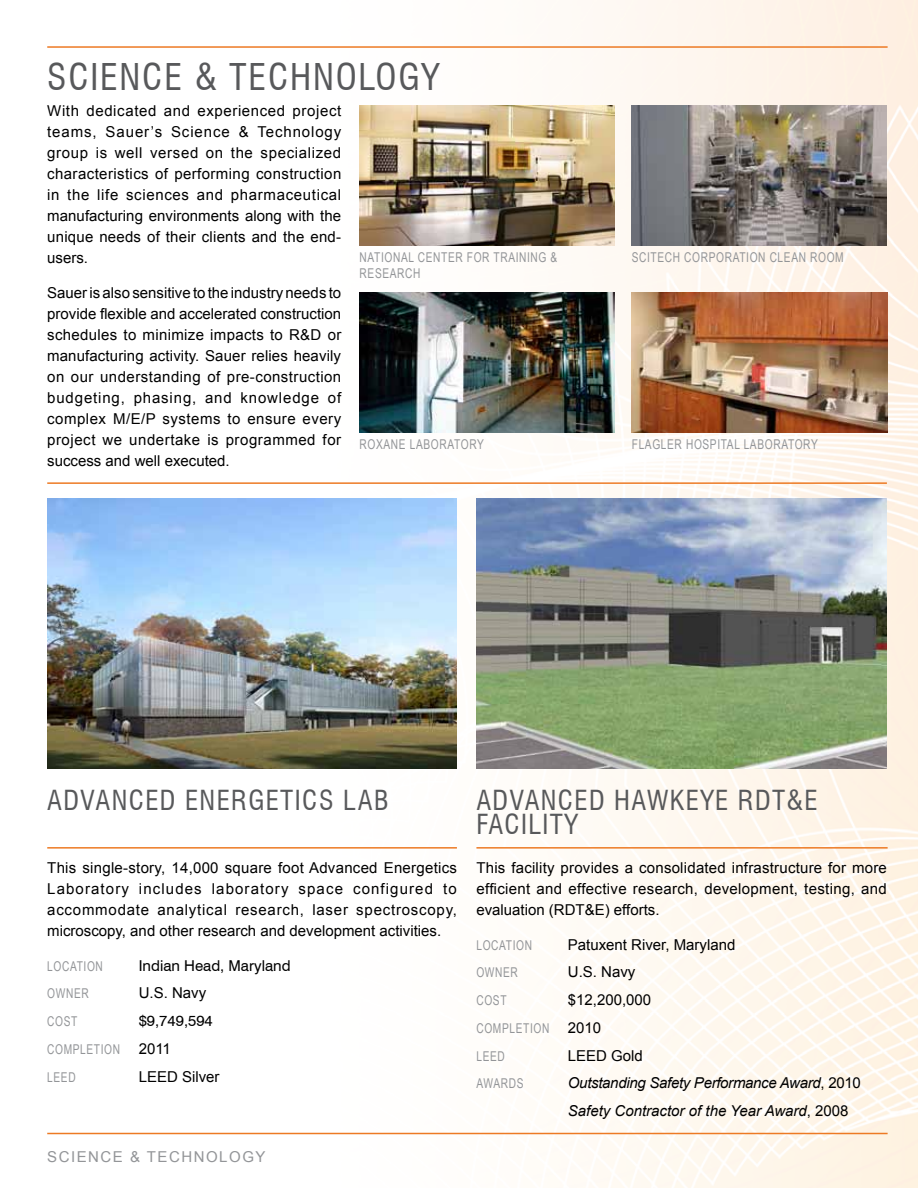
<style>
.page{position:relative;width:918px;height:1188px;background:#fff}
.page>*{position:absolute;margin:0;border:0;box-sizing:border-box;transform-origin:0 0}
.t1{font:condensed 36px "Swiss 721 BT";letter-spacing:.05em;color:#58595b}
.t2{font:condensed 27px/24px "Swiss 721 BT";letter-spacing:.05em;color:#58595b}
.t3{font:15px/21px "Arial";letter-spacing:.015em;color:#000;text-align:justify}
.t4{font:italic 15px/27.8px "Arial";letter-spacing:-.02em;color:#000}
.t5{font:15px "Swiss 721 BT";color:#000}
.t6{font:15px "Arial";letter-spacing:.1em;color:#939598}
.t7{font:13.5px/16.5px "Arial Narrow";letter-spacing:.05em;color:#939598;scale:.92 1}
.s1{font-style:normal}
</style>
<div class="page">
<img style="left:47px;top:0;width:871px;height:1188px">
<hr style="left:47px;top:1133px;width:841px;height:1px;background:#ed7a24">
<hr style="left:47px;top:46px;width:841px;height:2px;background:#ed7a24">
<img style="left:360px;top:105px;width:254px;height:141px">
<img style="left:360px;top:293px;width:254px;height:140px">
<img style="left:632px;top:105px;width:255px;height:141px">
<img style="left:631px;top:293px;width:257px;height:140px">
<hr style="left:47px;top:482px;width:840px;height:2px;background:#ed7a24">
<hr style="left:47px;top:847px;width:410px;height:2px;background:#ed7a24">
<hr style="left:476px;top:847px;width:412px;height:2px;background:#ed7a24">
<img style="left:47px;top:498px;width:410px;height:271px">
<img style="left:476px;top:498px;width:411px;height:271px">
<h1 class="t1" style="left:47px;top:55px;width:394px">SCIENCE &amp; TECHNOLOGY</h1>
<p class="t3" style="left:47px;top:100px;width:296px">With dedicated and experienced project teams, Sauer’s Science &amp; Technology group is well versed on the specialized characteristics of performing construction in the life sciences and pharmaceutical manufacturing environments along with the unique needs of their clients and the end&shy;users.</p>
<p class="t3" style="left:47px;top:282px;width:296px">Sauer is also sensitive to the industry needs to provide flexible and accelerated construction schedules to minimize impacts to R&amp;D or manufacturing activity. Sauer relies heavily on our understanding of pre-construction budgeting, phasing, and knowledge of complex M/E/P systems to ensure every project we undertake is programmed for success and well executed.</p>
<p class="t7" style="left:360px;top:248px;width:216px">NATIONAL CENTER FOR TRAINING &amp;<br>RESEARCH</p>
<p class="t7" style="left:360px;top:436px;width:137px">ROXANE LABORATORY</p>
<p class="t7" style="left:632px;top:248px;width:232px">SCITECH CORPORATION CLEAN ROOM</p>
<p class="t7" style="left:632px;top:436px;width:204px">FLAGLER HOSPITAL LABORATORY</p>
<h2 class="t2" style="left:47px;top:788px;width:311px">ADVANCED ENERGETICS LAB</h2>
<h2 class="t2" style="left:476px;top:788px;width:343px">ADVANCED HAWKEYE RDT&amp;E<br>FACILITY</h2>
<p class="t3" style="left:47px;top:857px;width:411px">This single-story, 14,000 square foot Advanced Energetics Laboratory includes laboratory space configured to accommodate analytical research, laser spectroscopy, microscopy, and other research and development activities.</p>
<p class="t7" style="left:47px;top:957px;width:58px">LOCATION</p>
<p class="t5" style="left:139px;top:956px;width:153px">I ndian Head, Maryland</p>
<p class="t7" style="left:47px;top:985px;width:47px">OWNER</p>
<p class="t3" style="left:139px;top:983px;width:69px">U.S. Navy</p>
<p class="t7" style="left:47px;top:1013px;width:34px">COST</p>
<p class="t5" style="left:139px;top:1012px;width:76px">$9,749,594</p>
<p class="t7" style="left:47px;top:1040px;width:77px">COMPLETION</p>
<p class="t3" style="left:139px;top:1038px;width:34px">2011</p>
<p class="t7" style="left:47px;top:1068px;width:32px">LEE D</p>
<p class="t3" style="left:139px;top:1066px;width:10px">LEE</p>
<p class="t3" style="left:167px;top:1066px;width:54px">D Silver</p>
<p class="t3" style="left:476px;top:857px;width:412px">This facility provides a consolidated infrastructure for more efficient and effective research, development, testing, and evaluation (RDT&amp;E) efforts.</p>
<p class="t7" style="left:476px;top:936px;width:58px">LOCATION</p>
<p class="t3" style="left:568px;top:934px;width:169px">Patuxent River, Maryland</p>
<p class="t7" style="left:476px;top:964px;width:47px">OWNER</p>
<p class="t3" style="left:568px;top:962px;width:69px">U.S. Navy</p>
<p class="t7" style="left:476px;top:992px;width:34px">COST</p>
<p class="t3" style="left:568px;top:989px;width:85px">$12,200,000</p>
<p class="t7" style="left:476px;top:1019px;width:77px">COMPLETION</p>
<p class="t3" style="left:568px;top:1017px;width:35px">2010</p>
<p class="t7" style="left:476px;top:1047px;width:32px">LEE D</p>
<p class="t3" style="left:568px;top:1045px;width:10px">LEE</p>
<p class="t3" style="left:596px;top:1045px;width:48px">D Gold</p>
<p class="t7" style="left:476px;top:1075px;width:53px">AWARDS</p>
<p class="t4" style="left:568px;top:1069px;width:294px">Outstanding Safety Performance Award<span class="s1">, 2010<br></span>Safety Contractor of the Year Award<span class="s1">, 2008</span></p>
<p class="t6" style="left:47px;top:1147px;width:220px">Science &amp; Technology</p>
</div>
